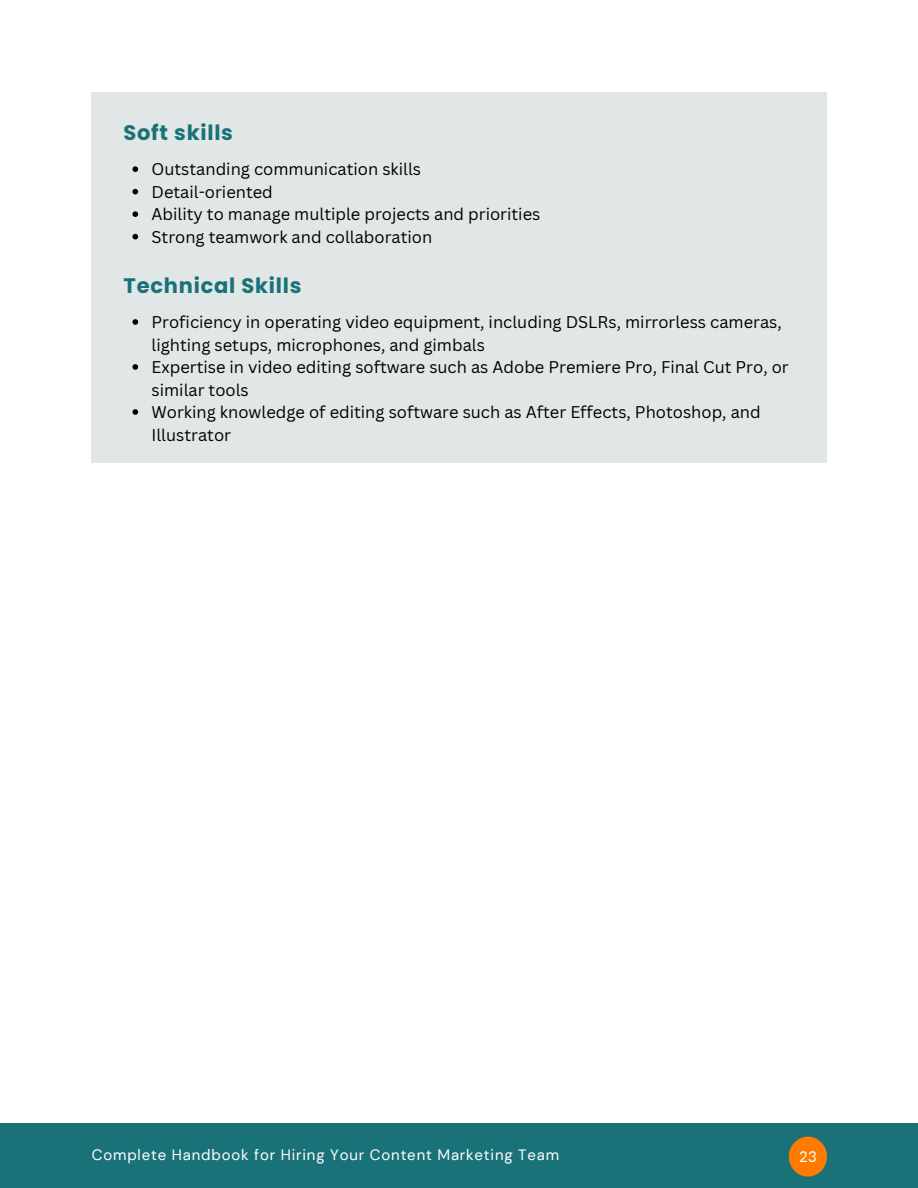
<style>
.page{position:relative;width:918px;height:1188px;background:#fff}
.page>*{position:absolute;margin:0;border:0;box-sizing:border-box;transform-origin:0 0}
.t1{font:700 21px "Poppins";letter-spacing:.035em;color:#197278}
.t2{font:16.5px/22.5px "Canva Sans";color:#000}
.t3{font:15px "DM Sans";letter-spacing:.055em;color:#fff}
.t4{font:15px "Lato";color:#fff}
</style>
<div class="page">
<div style="left:0;top:1124px;width:918px;height:64px;background:#197278"></div>
<div style="left:789px;top:1137px;width:38px;height:40px;background:#ff7a00;border-radius:50%"></div>
<div style="left:92px;top:92px;width:734px;height:370px;background:#e1e6e6"></div>
<svg style="left:132px;top:166px;width:6px;height:6px"></svg>
<svg style="left:132px;top:189px;width:6px;height:5px"></svg>
<svg style="left:132px;top:211px;width:6px;height:6px"></svg>
<svg style="left:132px;top:234px;width:6px;height:5px"></svg>
<svg style="left:132px;top:319px;width:6px;height:6px"></svg>
<svg style="left:132px;top:364px;width:6px;height:6px"></svg>
<svg style="left:132px;top:409px;width:6px;height:6px"></svg>
<p class="t1" style="left:123px;top:118px;width:111px">Soft skills</p>
<p class="t2" style="left:152px;top:158px;width:271px">Outstanding communication skills</p>
<p class="t2" style="left:152px;top:180px;width:123px">Detail-oriented</p>
<p class="t2" style="left:152px;top:203px;width:390px">Ability to manage multiple projects and priorities</p>
<h1 class="t2" style="left:152px;top:225px;width:282px">Strong teamwork and collaboration</h1>
<p class="t1" style="left:123px;top:271px;width:179px">Technical Skills</p>
<p class="t2" style="left:152px;top:311px;width:632px">Proficiency in operating video equipment, including DSLRs, mirrorless cameras, lighting setups, microphones, and gimbals</p>
<p class="t2" style="left:152px;top:356px;width:639px">Expertise in video editing software such as Adobe Premiere Pro, Final Cut Pro, or similar tools</p>
<p class="t2" style="left:152px;top:401px;width:611px">Working knowledge of editing software such as After Effects, Photoshop, and<br>Illustrator</p>
<p class="t3" style="left:92px;top:1145px;width:469px">Complete Handbook for Hiring Your Content Marketing Team</p>
<h1 class="t4" style="left:799px;top:1148px;width:19px">23</h1>
</div>
